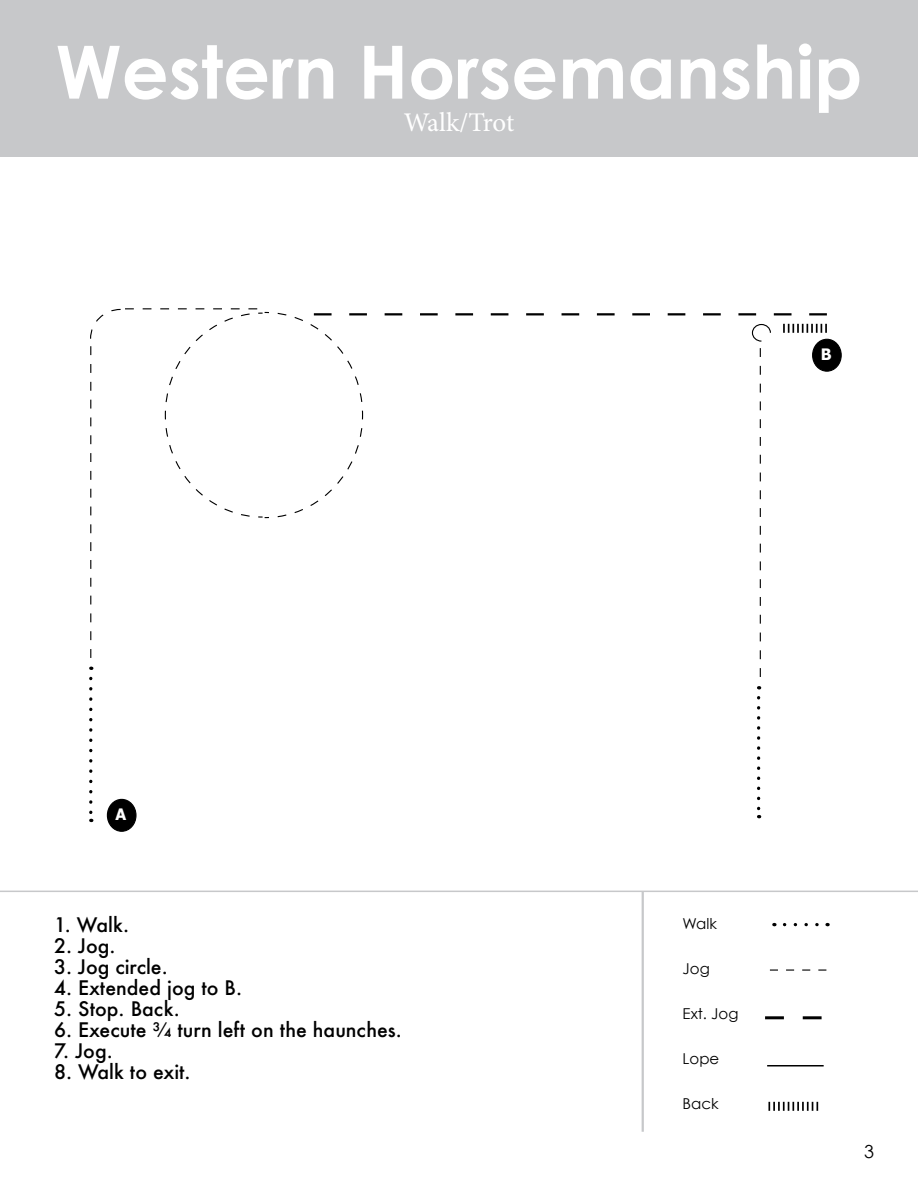
<style>
.page{position:relative;width:918px;height:1188px;background:#fff}
.page>*{position:absolute;margin:0;border:0;box-sizing:border-box;transform-origin:0 0}
.t1{font:700 73.5px "Century Gothic";color:#fff}
.t2{font:27px "Minion Pro";letter-spacing:-.01em;color:#fff}
.t3{font:500 19.5px "Futura";color:#000}
.t4{font:18px "Century Gothic";color:#000}
.t5{font:700 15.75px "Tahoma";color:#fff}
.t6{font:15px "Century Gothic";color:#000}
</style>
<div class="page">
<hr style="left:0;top:891px;width:918px;height:1px;background:#c7c8ca">
<div style="left:0;top:0;width:918px;height:157px;background:#c7c8ca"></div>
<svg style="left:785px;top:923px;width:43px;height:3px"></svg>
<svg style="left:770px;top:969px;width:56px;height:2px"></svg>
<svg style="left:768px;top:1102px;width:50px;height:9px"></svg>
<hr style="left:642px;top:891px;width:2px;height:241px;background:#c7c8ca">
<svg style="left:765px;top:1016px;width:57px;height:3px"></svg>
<hr style="left:767px;top:1065px;width:57px;height:1px;background:#000">
<div style="left:107px;top:799px;width:29px;height:32px;background:#000;border-radius:50%"></div>
<div style="left:107px;top:799px;width:30px;height:33px;border:1px solid #000;border-radius:50%"></div>
<div style="left:813px;top:339px;width:28px;height:32px;background:#000;border-radius:50%"></div>
<div style="left:812px;top:339px;width:30px;height:33px;border:1px solid #000;border-radius:50%"></div>
<svg style="left:89px;top:308px;width:738px;height:514px"></svg>
<h1 class="t1" style="left:55px;top:26px;width:809px">Western Horsemanship</h1>
<h2 class="t2" style="left:404px;top:104px;width:112px">Walk/Trot</h2>
<p class="t5" style="left:116px;top:803px;width:12px">A</p>
<p class="t3" style="left:54px;top:911px;width:77px">1. Walk.</p>
<p class="t3" style="left:54px;top:932px;width:63px">2. Jog.</p>
<p class="t3" style="left:54px;top:953px;width:115px">3. Jog circle.</p>
<p class="t3" style="left:54px;top:974px;width:190px">4. Extended jog to B.</p>
<p class="t3" style="left:54px;top:995px;width:127px">5. Stop. Back.</p>
<p class="t3" style="left:54px;top:1016px;width:349px">6. Execute ¾ turn left on the haunches.</p>
<p class="t3" style="left:54px;top:1037px;width:60px">7. Jog.</p>
<p class="t3" style="left:54px;top:1058px;width:138px">8. Walk to exit.</p>
<p class="t5" style="left:821px;top:343px;width:12px">B</p>
<p class="t6" style="left:683px;top:915px;width:36px">Walk</p>
<p class="t6" style="left:683px;top:960px;width:29px">Jog</p>
<p class="t6" style="left:683px;top:1005px;width:57px">Ext. Jog</p>
<p class="t6" style="left:683px;top:1050px;width:38px">Lope</p>
<p class="t6" style="left:683px;top:1095px;width:38px">Back</p>
<p class="t4" style="left:864px;top:1140px;width:11px">3</p>
</div>
